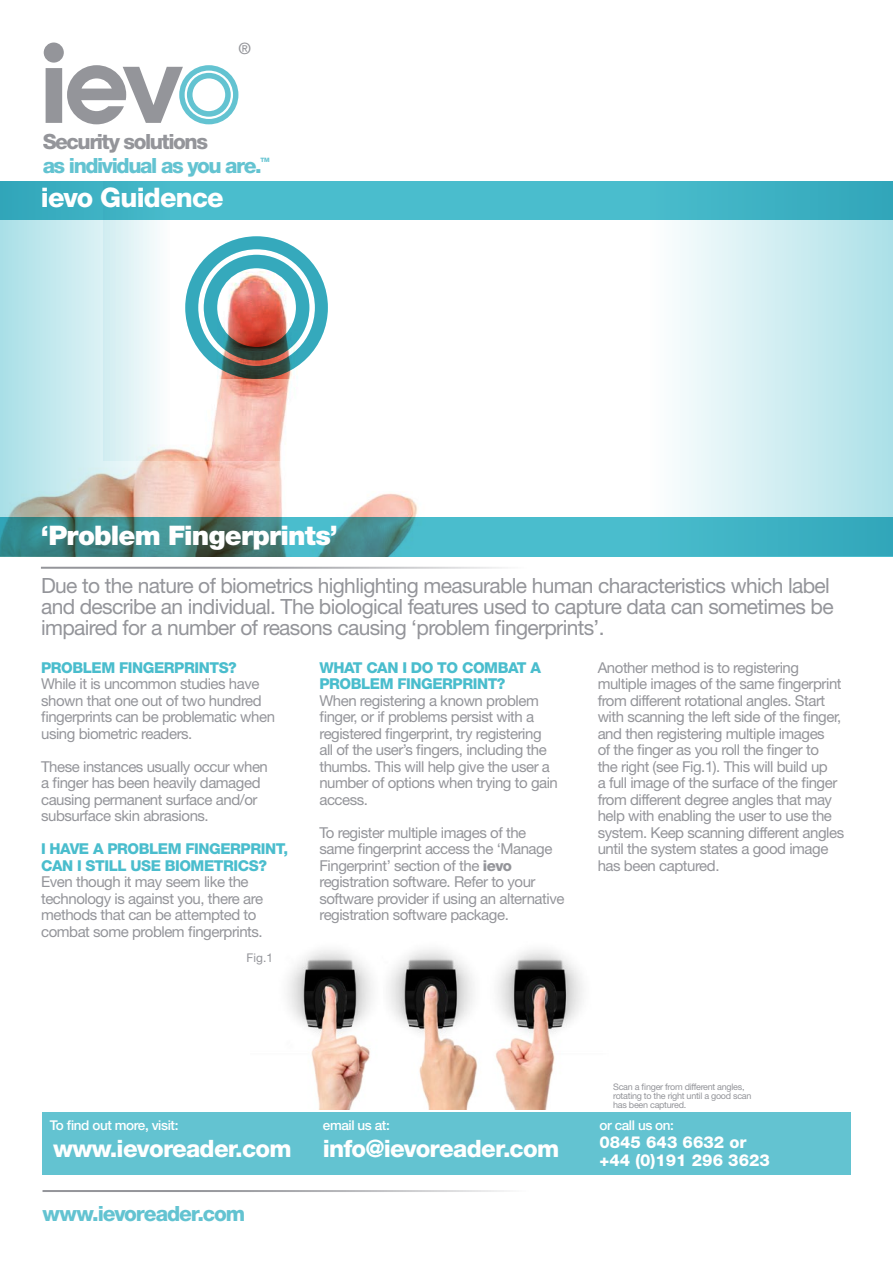
<style>
.page{position:relative;width:893px;height:1263px;background:#fff}
.page>*{position:absolute;margin:0;border:0;box-sizing:border-box;transform-origin:0 0}
.t1{font:900 27px "Helvetica Neue LT Std";letter-spacing:-.03em;color:#fff}
.t2{font:800 27px "Helvetica Neue LT Std";letter-spacing:-.03em;color:#fff}
.t3{font:800 24px "Helvetica Neue LT Std";letter-spacing:-.03em;color:#fff}
.t4{font:21px/21px "Helvetica Neue LT Std";letter-spacing:-.03em;color:#94959a}
.t5{font:800 21px "Helvetica Neue LT Std";letter-spacing:-.065em;color:#63c3d1}
.t6{font:800 21px "Helvetica Neue LT Std";letter-spacing:-.07em;color:#94959a}
.t7{font:800 16.5px "Helvetica Neue LT Std";color:#fff}
.t8{font:500 15.75px "Helvetica Neue LT Std";color:#94959a}
.t9{font:15px/16.5px "Helvetica Neue LT Std";letter-spacing:-.03em;color:#94959a}
.t10{font:800 15px/16.5px "Helvetica Neue LT Std";letter-spacing:-.03em;color:#4abdcd}
.t11{font:500 13.5px "Helvetica Neue LT Std";letter-spacing:-.03em;color:#fff}
.t12{font:12px "Helvetica Neue LT Std";color:#94959a}
.t13{font:9px "Helvetica Neue LT Std";letter-spacing:-.03em;color:#94959a}
.t14{font:800 6px "Helvetica Neue LT Std";color:#63c3d1}
.s1{font-weight:800}
</style>
<div class="page">
<hr style="left:43px;top:1190px;width:804px;height:2px;background:#94959a">
<div style="left:42px;top:1112px;width:808px;height:62px;background:#63c3d1"></div>
<img style="left:287px;top:949px;width:296px;height:161px">
<img style="left:0;top:220px;width:282px;height:297px">
<svg style="left:0;top:517px;width:319px;height:39px;background:#3e8585"></svg>
<svg style="left:319px;top:220px;width:574px;height:336px"></svg>
<svg style="left:103px;top:220px;width:307px;height:241px"></svg>
<svg style="left:0;top:181px;width:893px;height:39px;background:#43b7c8"></svg>
<hr style="left:41px;top:567px;width:804px;height:2px;background:#94959a">
<svg style="left:44px;top:43px;width:194px;height:81px"></svg>
<p class="t8" style="left:238px;top:39px;width:14px">®</p>
<h3 class="t6" style="left:43px;top:129px;width:167px">Security solutions</h3>
<h3 class="t5" style="left:43px;top:153px;width:221px">as individual as you are.</h3>
<p class="t14" style="left:261px;top:156px;width:11px">TM</p>
<p class="t2" style="left:41px;top:181px;width:184px">ievo Guidence</p>
<p class="t1" style="left:41px;top:519px;width:298px">‘Problem Fingerprints’</p>
<p class="t4" style="left:41px;top:575px;width:794px">Due to the nature of biometrics highlighting measurable human characteristics which label and describe an individual. The biological features used to capture data can sometimes be impaired for a number of reasons causing ‘problem fingerprints’.</p>
<p class="t10" style="left:41px;top:659px;width:197px">PROBLEM FINGERPRINTS?</p>
<p class="t9" style="left:41px;top:675px;width:235px">While it is uncommon studies have shown that one out of two hundred fingerprints can be problematic when using biometric readers.</p>
<p class="t9" style="left:41px;top:758px;width:228px">These instances usually occur when a finger has been heavily damaged causing permanent surface and/or subsurface skin abrasions.</p>
<p class="t10" style="left:41px;top:840px;width:248px">I HAVE A PROBLEM FINGERPRINT,<br>CAN I STILL USE BIOMETRICS?</p>
<p class="t9" style="left:41px;top:873px;width:224px">Even though it may seem like the technology is against you, there are methods that can be attempted to combat some problem fingerprints.</p>
<p class="t12" style="left:247px;top:950px;width:28px">Fig.1</p>
<p class="t10" style="left:319px;top:659px;width:223px">WHAT CAN I DO TO COMBAT A<br>PROBLEM FINGERPRINT?</p>
<p class="t9" style="left:319px;top:692px;width:240px">When registering a known problem finger, or if problems persist with a registered fingerprint, try registering all of the user’s fingers, including the thumbs. This will help give the user a number of options when trying to gain access.</p>
<p class="t9" style="left:319px;top:824px;width:247px">To register multiple images of the same fingerprint access the ‘Manage Fingerprint’ section of the <span class="s1">ievo </span>registration software. Refer to your software provider if using an alternative registration software package.</p>
<p class="t9" style="left:598px;top:659px;width:248px">Another method is to registering multiple images of the same fingerprint from different rotational angles. Start with scanning the left side of the finger, and then registering multiple images<br>of the finger as you roll the finger to<br>the right (see Fig.1). This will build up<br>a full image of the surface of the finger from different degree angles that may help with enabling the user to use the system. Keep scanning different angles until the system states a good image has been captured.</p>
<p class="t11" style="left:50px;top:1117px;width:130px">To find out more, visit:</p>
<p class="t3" style="left:53px;top:1134px;width:240px">www.ievoreader.com</p>
<h3 class="t5" style="left:42px;top:1201px;width:204px">www.ievoreader.com</h3>
<p class="t11" style="left:323px;top:1117px;width:68px">email us at:</p>
<p class="t3" style="left:323px;top:1134px;width:238px">info@ievoreader.com</p>
<p class="t13" style="left:613px;top:1081px;width:133px">Scan a finger from different angles,</p>
<p class="t13" style="left:613px;top:1090px;width:140px">rotating to the right until a good scan</p>
<p class="t13" style="left:613px;top:1099px;width:75px">has been captured.</p>
<p class="t11" style="left:599px;top:1117px;width:76px">or call us on:</p>
<p class="t7" style="left:599px;top:1132px;width:149px">0845 643 6632 or</p>
<p class="t7" style="left:599px;top:1150px;width:172px">+44 (0)191 296 3623</p>
</div>
